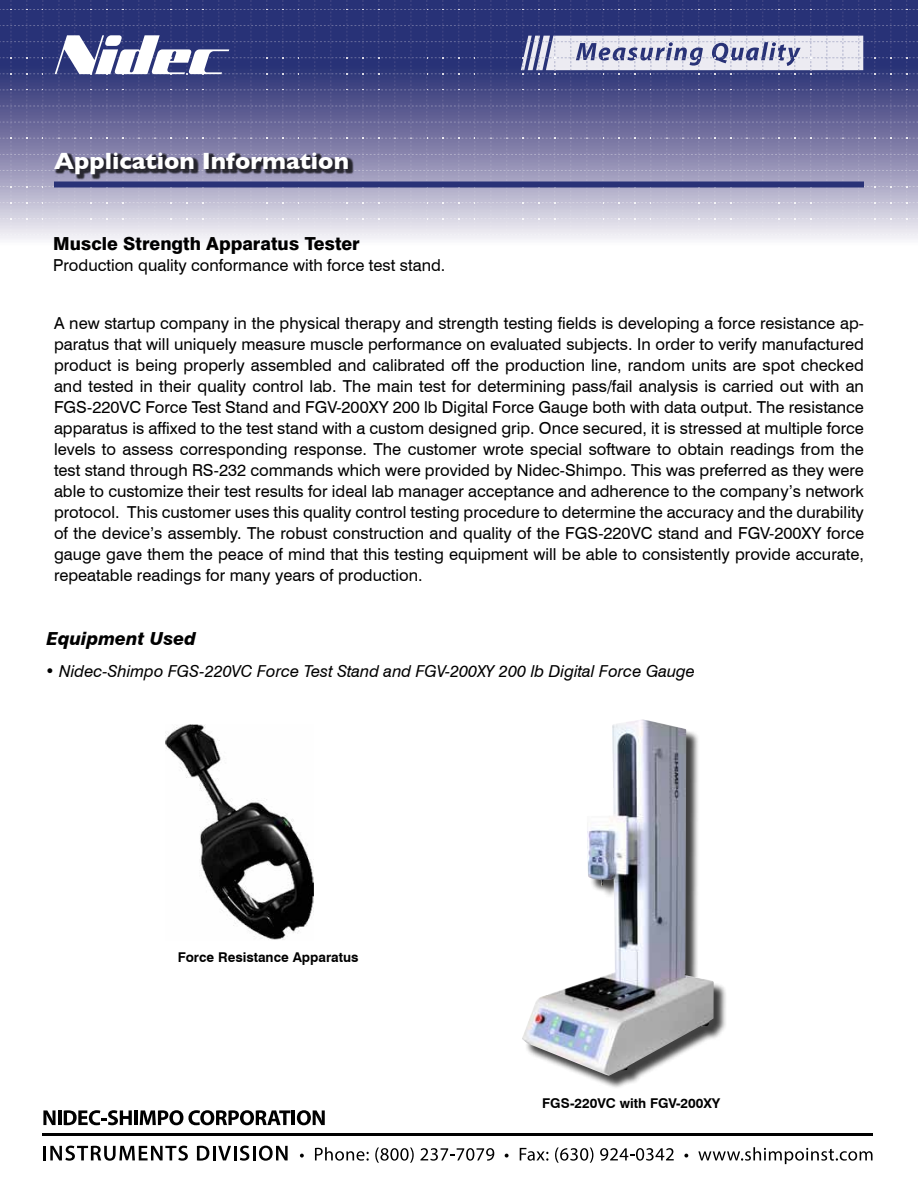
<style>
.page{position:relative;width:918px;height:1188px;background:#fff}
.page>*{position:absolute;margin:0;border:0;box-sizing:border-box;transform-origin:0 0}
.t1{font:700 24px "Gill Sans";color:#fff}
.t2{font:800 18px "Swiss 721 BT";color:#000}
.t3{font:italic 800 18px "Swiss 721 BT";color:#000}
.t4{font:16.5px/21px "Swiss 721 BT";color:#000;text-align:justify}
.t5{font:italic 16.5px "Swiss 721 BT";color:#000}
.t6{font:700 13.5px "Swiss 721 BT";color:#000}
</style>
<div class="page">
<svg style="left:0;top:0;width:918px;height:240px;background:#7a7ca8"></svg>
<div style="left:54px;top:153px;width:300px;height:27px;background:#000;opacity:.75"></div>
<div style="left:54px;top:182px;width:810px;height:6px;background:#293277"></div>
<div style="left:525px;top:721px;width:203px;height:368px;background:#000;opacity:.75"></div>
<img style="left:522px;top:720px;width:192px;height:356px">
<img style="left:166px;top:724px;width:147px;height:216px">
<hr style="left:42px;top:1133px;width:830px;height:2px;background:#000">
<svg style="left:44px;top:1146px;width:144px;height:15px"></svg>
<svg style="left:197px;top:1146px;width:52px;height:15px"></svg>
<hr style="left:253px;top:1146px;width:3px;height:14px;background:#000">
<svg style="left:259px;top:1146px;width:29px;height:15px"></svg>
<svg style="left:300px;top:1154px;width:4px;height:4px"></svg>
<svg style="left:315px;top:1147px;width:54px;height:14px"></svg>
<svg style="left:375px;top:1148px;width:39px;height:15px"></svg>
<svg style="left:420px;top:1148px;width:74px;height:13px"></svg>
<svg style="left:505px;top:1154px;width:4px;height:4px"></svg>
<svg style="left:520px;top:1148px;width:28px;height:13px"></svg>
<svg style="left:555px;top:1148px;width:38px;height:15px"></svg>
<svg style="left:600px;top:1148px;width:74px;height:13px"></svg>
<svg style="left:684px;top:1154px;width:4px;height:4px"></svg>
<svg style="left:698px;top:1147px;width:175px;height:17px"></svg>
<svg style="left:43px;top:1110px;width:13px;height:15px"></svg>
<hr style="left:58px;top:1110px;width:3px;height:15px;background:#000">
<svg style="left:64px;top:1110px;width:68px;height:15px"></svg>
<hr style="left:134px;top:1110px;width:4px;height:15px;background:#000">
<svg style="left:140px;top:1110px;width:150px;height:15px"></svg>
<hr style="left:292px;top:1110px;width:3px;height:15px;background:#000">
<svg style="left:297px;top:1110px;width:28px;height:15px"></svg>
<h1 class="t1" style="left:54px;top:142px;width:296px">Application Information</h1>
<p class="t2" style="left:53px;top:233px;width:308px">Muscle Strength Apparatus Tester</p>
<p class="t4" style="left:53px;top:254px;width:394px">Production quality conformance with force test stand.</p>
<p class="t4" style="left:54px;top:313px;width:812px">A new startup company in the physical therapy and strength testing fields is developing a force resistance ap&shy;paratus that will uniquely measure muscle performance on evaluated subjects. In order to verify manufactured product is being properly assembled and calibrated off the production line, random units are spot checked and tested in their quality control lab. The main test for determining pass/fail analysis is carried out with an FGS-220VC Force Test Stand and FGV-200XY 200 lb Digital Force Gauge both with data output. The resistance apparatus is affixed to the test stand with a custom designed grip. Once secured, it is stressed at multiple force levels to assess corresponding response. The customer wrote special software to obtain readings from the test stand through RS-232 commands which were provided by Nidec-Shimpo. This was preferred as they were able to customize their test results for ideal lab manager acceptance and adherence to the company’s network protocol. This customer uses this quality control testing procedure to determine the accuracy and the durability of the device’s assembly. The robust construction and quality of the FGS-220VC stand and FGV-200XY force gauge gave them the peace of mind that this testing equipment will be able to consistently provide accurate, repeatable readings for many years of production.</p>
<p class="t3" style="left:46px;top:628px;width:151px">Equipment Used</p>
<p class="t5" style="left:45px;top:661px;width:652px">• Nidec-Shimpo FGS-220VC Force Test Stand and FGV-200XY 200 lb Digital Force Gauge</p>
<p class="t6" style="left:178px;top:949px;width:182px">Force Resistance Apparatus</p>
<p class="t6" style="left:542px;top:1095px;width:180px">FGS-220VC with FGV-200XY</p>
</div>
